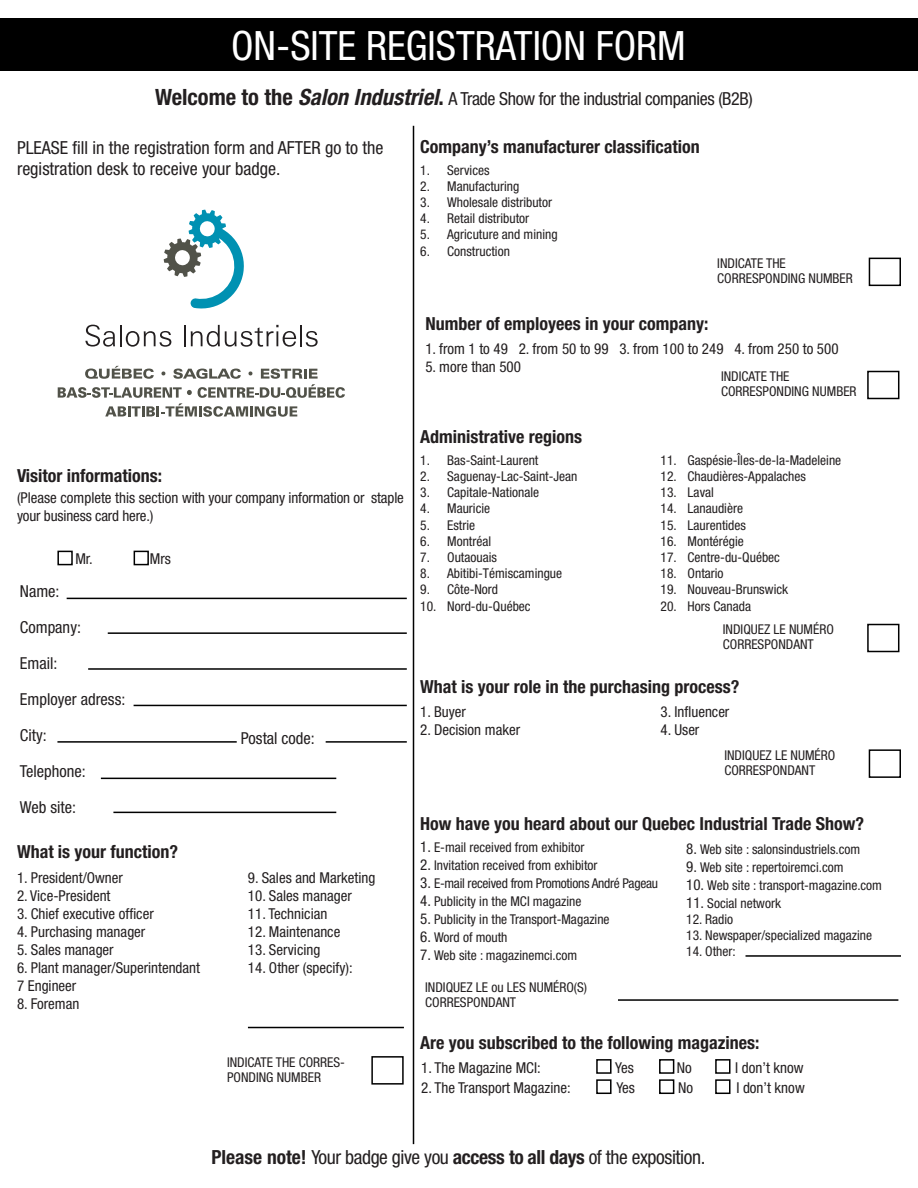
<style>
.page{position:relative;width:918px;height:1188px;background:#fff}
.page>*{position:absolute;margin:0;border:0;box-sizing:border-box;transform-origin:0 0}
.t1{font:condensed 40.5px "Helvetica Neue";color:#fff}
.t2{font:condensed 19.5px "Helvetica Neue";letter-spacing:-.02em;color:#231f20}
.t3{font:700 condensed 18px "Helvetica Neue";color:#231f20}
.t4{font:condensed 18px/21.6px "Helvetica Neue";color:#231f20}
.t5{font:condensed 18px "Helvetica Neue";letter-spacing:-.02em;color:#231f20}
.t6{font:condensed 16.5px/36px "Helvetica Neue";color:#231f20}
.t7{font:condensed 15px/18px "Helvetica Neue";color:#231f20}
.t8{font:condensed 13.5px/15px "Helvetica Neue";color:#231f20}
.t9{font:condensed 13.5px "Helvetica Neue";letter-spacing:-.02em;color:#231f20}
.s1{font-weight:700;font-size:22.5px}
.s2{font-weight:700;font-style:italic;font-size:22.5px}
.s3{font-size:15px}
.s4{font-weight:700}
</style>
<div class="page">
<div style="left:0;top:18px;width:918px;height:53px;background:#000"></div>
<hr style="left:67px;top:598px;width:340px;height:1px;background:#000">
<hr style="left:108px;top:632px;width:299px;height:2px;background:#000">
<hr style="left:88px;top:668px;width:319px;height:2px;background:#000">
<hr style="left:134px;top:705px;width:273px;height:1px;background:#000">
<hr style="left:57px;top:741px;width:180px;height:2px;background:#000">
<hr style="left:326px;top:741px;width:81px;height:2px;background:#000">
<hr style="left:101px;top:778px;width:235px;height:1px;background:#000">
<hr style="left:113px;top:812px;width:223px;height:1px;background:#000">
<hr style="left:413px;top:126px;width:1px;height:1018px;background:#000">
<div style="left:371px;top:1056px;width:33px;height:29px;border:2px solid #000"></div>
<hr style="left:248px;top:1027px;width:156px;height:1px;background:#000">
<div style="left:867px;top:371px;width:32px;height:28px;border:2px solid #000"></div>
<div style="left:869px;top:258px;width:32px;height:28px;border:2px solid #000"></div>
<div style="left:596px;top:1059px;width:16px;height:15px;border:2px solid #000"></div>
<div style="left:596px;top:1079px;width:16px;height:15px;border:2px solid #000"></div>
<div style="left:659px;top:1059px;width:15px;height:15px;border:2px solid #000"></div>
<div style="left:659px;top:1079px;width:15px;height:15px;border:2px solid #000"></div>
<div style="left:715px;top:1059px;width:15px;height:15px;border:2px solid #000"></div>
<div style="left:715px;top:1079px;width:15px;height:15px;border:2px solid #000"></div>
<hr style="left:746px;top:955px;width:155px;height:2px;background:#000">
<div style="left:57px;top:551px;width:16px;height:14px;border:2px solid #000"></div>
<div style="left:134px;top:551px;width:15px;height:14px;border:2px solid #000"></div>
<hr style="left:618px;top:999px;width:280px;height:2px;background:#000">
<svg style="left:85px;top:325px;width:30px;height:22px"></svg>
<hr style="left:120px;top:325px;width:2px;height:21px;background:#231f20">
<svg style="left:126px;top:331px;width:45px;height:16px"></svg>
<hr style="left:184px;top:325px;width:2px;height:21px;background:#231f20">
<svg style="left:191px;top:325px;width:105px;height:22px"></svg>
<hr style="left:300px;top:325px;width:2px;height:21px;background:#231f20">
<svg style="left:306px;top:331px;width:12px;height:16px"></svg>
<svg style="left:164px;top:210px;width:80px;height:99px"></svg>
<svg style="left:58px;top:366px;width:287px;height:51px"></svg>
<div style="left:867px;top:624px;width:32px;height:28px;border:2px solid #000"></div>
<div style="left:869px;top:749px;width:32px;height:29px;border:2px solid #000"></div>
<h1 class="t1" style="left:231px;top:23px;width:456px">ON-SITE REGISTRATION FORM</h1>
<h3 class="t5" style="left:155px;top:88px;width:599px"><span class="s1">Welcome to the</span> <span class="s2">Salon Industriel</span><span class="s1">.</span> A Trade Show for the industrial companies (B2B)</h3>
<h3 class="t4" style="left:17px;top:137px;width:368px">PLEASE fill in the registration form and AFTER go to the registration desk to receive your badge.</h3>
<h3 class="t3" style="left:17px;top:465px;width:147px">Visitor informations:</h3>
<p class="t7" style="left:17px;top:489px;width:388px">(Please complete this section with your company information or staple your business card here.)</p>
<p class="t7" style="left:75px;top:549px;width:19px">Mr.</p>
<p class="t7" style="left:150px;top:549px;width:23px">Mrs</p>
<p class="t6" style="left:20px;top:573px;width:107px">Name:<br>Company:<br>Email:<br>Employer adress:<br>City:<br>Telephone:<br>Web site:</p>
<h3 class="t3" style="left:17px;top:841px;width:163px">What is your function?</h3>
<p class="t7" style="left:17px;top:869px;width:108px">1. President/Owner</p>
<p class="t7" style="left:17px;top:887px;width:95px">2. Vice-President</p>
<p class="t7" style="left:17px;top:905px;width:138px">3. Chief executive officer</p>
<p class="t7" style="left:17px;top:923px;width:130px">4. Purchasing manager</p>
<p class="t7" style="left:17px;top:941px;width:98px">5. Sales manager</p>
<p class="t7" style="left:17px;top:959px;width:185px">6. Plant manager/Superintendant<br>7 Engineer</p>
<p class="t7" style="left:17px;top:995px;width:64px">8. Foreman</p>
<p class="t6" style="left:241px;top:720px;width:75px">Postal code:</p>
<p class="t7" style="left:248px;top:869px;width:129px">9. Sales and Marketing</p>
<p class="t7" style="left:248px;top:887px;width:105px">10. Sales manager</p>
<p class="t7" style="left:248px;top:905px;width:81px">11. Technician</p>
<p class="t7" style="left:248px;top:923px;width:94px">12. Maintenance</p>
<p class="t7" style="left:248px;top:941px;width:74px">13. Servicing</p>
<p class="t7" style="left:248px;top:959px;width:106px">14. Other (specify):</p>
<p class="t8" style="left:227px;top:1054px;width:120px">INDICATE THE CORRES-<br>PONDING NUMBER</p>
<h3 class="t3" style="left:420px;top:136px;width:281px">Company’s manufacturer classification</h3>
<p class="t8" style="left:420px;top:162px;width:71px">1. Services</p>
<p class="t8" style="left:420px;top:179px;width:101px">2. Manufacturing</p>
<p class="t8" style="left:420px;top:195px;width:133px">3. Wholesale distributor</p>
<p class="t8" style="left:420px;top:211px;width:110px">4. Retail distributor</p>
<p class="t8" style="left:420px;top:227px;width:139px">5. Agricuture and mining</p>
<p class="t8" style="left:420px;top:243px;width:91px">6. Construction</p>
<p class="t8" style="left:717px;top:256px;width:137px">INDICATE THE<br>CORRESPONDING NUMBER</p>
<h3 class="t3" style="left:425px;top:312px;width:285px">Number of employees in your company:</h3>
<p class="t7" style="left:425px;top:340px;width:415px">1. from 1 to 49 2. from 50 to 99 3. from 100 to 249 4. from 250 to 500</p>
<p class="t7" style="left:425px;top:358px;width:97px">5. more than 500</p>
<p class="t8" style="left:721px;top:369px;width:137px">INDICATE THE<br>CORRESPONDING NUMBER</p>
<h3 class="t3" style="left:420px;top:426px;width:163px">Administrative regions</h3>
<p class="t8" style="left:420px;top:452px;width:120px">1. Bas-Saint-Laurent</p>
<p class="t8" style="left:420px;top:469px;width:159px">2. Saguenay-Lac-Saint-Jean</p>
<p class="t8" style="left:420px;top:485px;width:120px">3. Capitale-Nationale</p>
<p class="t8" style="left:420px;top:501px;width:71px">4. Mauricie</p>
<p class="t8" style="left:420px;top:517px;width:56px">5. Estrie</p>
<p class="t8" style="left:420px;top:533px;width:72px">6. Montréal</p>
<p class="t8" style="left:420px;top:550px;width:78px">7. Outaouais</p>
<p class="t8" style="left:420px;top:566px;width:143px">8. Abitibi-Témiscamingue</p>
<p class="t8" style="left:420px;top:582px;width:79px">9. Côte-Nord</p>
<p class="t8" style="left:420px;top:598px;width:112px">10. Nord-du-Québec</p>
<p class="t8" style="left:661px;top:452px;width:182px">11. Gaspésie-Îles-de-la-Madeleine</p>
<p class="t8" style="left:661px;top:469px;width:147px">12. Chaudières-Appalaches</p>
<p class="t8" style="left:661px;top:485px;width:55px">13. Laval</p>
<p class="t8" style="left:661px;top:501px;width:84px">14. Lanaudière</p>
<p class="t8" style="left:661px;top:517px;width:87px">15. Laurentides</p>
<p class="t8" style="left:661px;top:533px;width:85px">16. Montérégie</p>
<p class="t8" style="left:661px;top:550px;width:121px">17. Centre-du-Québec</p>
<p class="t8" style="left:661px;top:566px;width:64px">18. Ontario</p>
<p class="t8" style="left:661px;top:582px;width:129px">19. Nouveau-Brunswick</p>
<p class="t8" style="left:661px;top:598px;width:92px">20. Hors Canada</p>
<p class="t8" style="left:723px;top:622px;width:113px">INDIQUEZ LE NUMÉRO<br>CORRESPONDANT</p>
<h3 class="t3" style="left:420px;top:676px;width:321px">What is your role in the purchasing process?</h3>
<p class="t7" style="left:420px;top:703px;width:47px">1. Buyer</p>
<p class="t7" style="left:420px;top:721px;width:101px">2. Decision maker</p>
<p class="t7" style="left:661px;top:703px;width:70px">3. Influencer</p>
<p class="t7" style="left:661px;top:721px;width:40px">4. User</p>
<p class="t8" style="left:724px;top:748px;width:113px">INDIQUEZ LE NUMÉRO<br>CORRESPONDANT</p>
<h3 class="t3" style="left:420px;top:813px;width:445px">How have you heard about our Quebec Industrial Trade Show?</h3>
<p class="t8" style="left:420px;top:840px;width:166px"><span class="s3">1.</span> E-mail received from exhibitor</p>
<p class="t8" style="left:420px;top:858px;width:179px"><span class="s3">2.</span> Invitation received from exhibitor</p>
<p class="t9" style="left:420px;top:875px;width:239px"><span class="s3">3.</span> E-mail received from Promotions André Pageau</p>
<p class="t8" style="left:420px;top:894px;width:163px"><span class="s3">4.</span> Publicity in the MCI magazine</p>
<p class="t8" style="left:420px;top:912px;width:191px"><span class="s3">5.</span> Publicity in the Transport-Magazine</p>
<p class="t8" style="left:420px;top:930px;width:89px"><span class="s3">6.</span> Word of mouth</p>
<p class="t8" style="left:420px;top:948px;width:159px"><span class="s3">7.</span> Web site : magazinemci.com</p>
<p class="t8" style="left:686px;top:841px;width:175px"><span class="s3">8.</span> Web site : salonsindustriels.com</p>
<p class="t8" style="left:686px;top:859px;width:159px"><span class="s3">9.</span> Web site : repertoiremci.com</p>
<p class="t8" style="left:686px;top:877px;width:197px"><span class="s3">10.</span> Web site : transport-magazine.com</p>
<p class="t8" style="left:686px;top:895px;width:96px"><span class="s3">11.</span> Social network</p>
<p class="t8" style="left:686px;top:912px;width:48px">12. Radio</p>
<p class="t8" style="left:686px;top:928px;width:187px">13. Newspaper/specialized magazine</p>
<p class="t8" style="left:686px;top:944px;width:51px">14. Other:</p>
<p class="t8" style="left:425px;top:980px;width:164px">INDIQUEZ LE ou LES NUMÉRO(S)<br>CORRESPONDANT</p>
<h3 class="t3" style="left:420px;top:1032px;width:341px">Are you subscribed to the following magazines:</h3>
<p class="t7" style="left:421px;top:1059px;width:121px">1. The Magazine MCI:</p>
<p class="t7" style="left:615px;top:1059px;width:20px">Yes</p>
<p class="t7" style="left:677px;top:1059px;width:16px">No</p>
<p class="t7" style="left:735px;top:1059px;width:70px">I don’t know</p>
<p class="t7" style="left:421px;top:1078px;width:151px">2. The Transport Magazine:</p>
<p class="t7" style="left:616px;top:1078px;width:20px">Yes</p>
<p class="t7" style="left:678px;top:1078px;width:16px">No</p>
<p class="t7" style="left:736px;top:1078px;width:70px">I don’t know</p>
<h2 class="t2" style="left:211px;top:1146px;width:495px"><span class="s4">Please note!</span> Your badge give you <span class="s4">access to all days</span> of the exposition.</h2>
</div>
